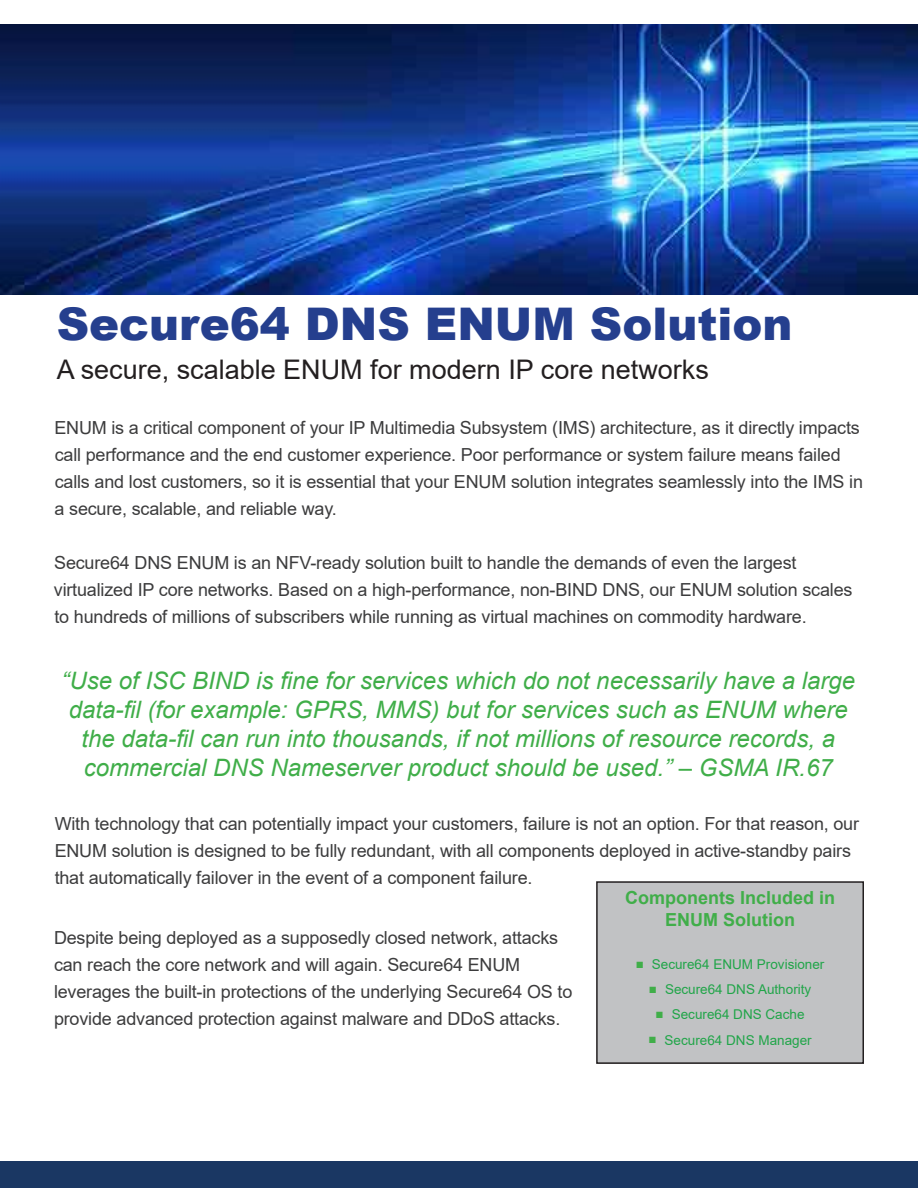
<style>
.page{position:relative;width:918px;height:1188px;background:#fff}
.page>*{position:absolute;margin:0;border:0;box-sizing:border-box;transform-origin:0 0}
.t1{font:900 45px "Arial";color:#253f8e}
.t2{font:27px "Arial";color:#231f20}
.t3{font:italic 24px/28.8px "Arial";color:#40ae49;text-align:center}
.body{font:18px/27px "Arial";letter-spacing:-.01em;color:#3c3c3d}
.t4{font:700 18px/21.6px "Arial";color:#40ae49;text-align:center}
.t5{font:13.5px "Arial";color:#21a549}
.s1{font-weight:900;color:#40ae49}
</style>
<div class="page">
<img style="left:0;top:24px;width:918px;height:270px">
<div style="left:597px;top:882px;width:266px;height:181px;background:#c1c2c4"></div>
<div style="left:596px;top:881px;width:268px;height:183px;border:2px solid #231f20"></div>
<div style="left:0;top:1161px;width:918px;height:27px;background:#1a3763"></div>
<p class="t1" style="left:57px;top:291px;width:737px">Secure64 DNS ENUM Solution</p>
<p class="t2" style="left:57px;top:351px;width:654px">A secure, scalable ENUM for modern IP core networks</p>
<p class="body" style="left:54px;top:414px;width:810px">ENUM is a critical component of your IP Multimedia Subsystem (IMS) architecture, as it directly impacts call performance and the end customer experience. Poor performance or system failure means failed calls and lost customers, so it is essential that your ENUM solution integrates seamlessly into the IMS in a secure, scalable, and reliable way.</p>
<p class="body" style="left:54px;top:549px;width:800px">Secure64 DNS ENUM is an NFV-ready solution built to handle the demands of even the largest virtualized IP core networks. Based on a high-performance, non-BIND DNS, our ENUM solution scales to hundreds of millions of subscribers while running as virtual machines on commodity hardware.</p>
<p class="t3" style="left:61px;top:667px;width:795px">“Use of ISC BIND is fine for services which do not necessarily have a large data-fil (for example: GPRS, MMS) but for services such as ENUM where the data-fil can run into thousands, if not millions of resource records, a commercial DNS Nameserver product should be used.” – GSMA IR.67</p>
<p class="body" style="left:55px;top:810px;width:806px">With technology that can potentially impact your customers, failure is not an option. For that reason, our<br>ENUM solution is designed to be fully redundant, with all components deployed in active-standby pairs that automatically failover in the event of a component failure.</p>
<p class="body" style="left:54px;top:924px;width:520px">Despite being deployed as a supposedly closed network, attacks can reach the core network and will again. Secure64 ENUM leverages the built-in protections of the underlying Secure64 OS to provide advanced protection against malware and DDoS attacks.</p>
<p class="t4" style="left:625px;top:887px;width:212px">Components Included in<br>ENUM Solution</p>
<p class="t5" style="left:636px;top:955px;width:190px"><span class="s1">■</span> Secure64 ENUM Provisioner</p>
<p class="t5" style="left:649px;top:980px;width:164px"><span class="s1">■</span> Secure64 DNS Authority</p>
<p class="t5" style="left:656px;top:1005px;width:150px"><span class="s1">■</span> Secure64 DNS Cache</p>
<p class="t5" style="left:648px;top:1031px;width:165px"><span class="s1">■</span> Secure64 DNS Manager</p>
</div>
